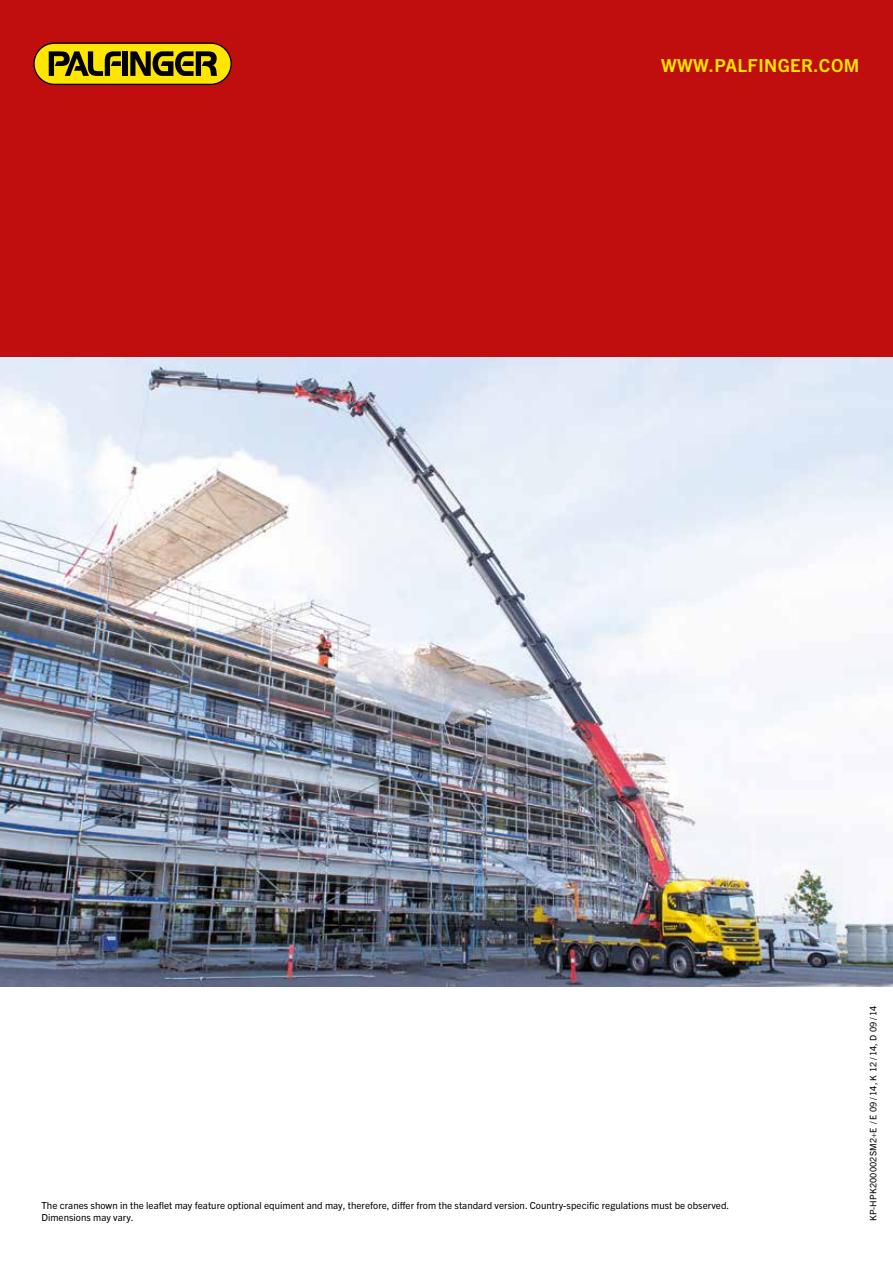
<style>
.page{position:relative;width:893px;height:1263px;background:#fff}
.page>*{position:absolute;margin:0;border:0;box-sizing:border-box;transform-origin:0 0}
.t1{font:700 18px "Trade Gothic Next LT Pro";letter-spacing:.025em;color:#ffe600}
.t2{font:9.75px/11.7px "Trade Gothic Next LT Pro";letter-spacing:.005em;color:#000}
.t3{font:9px "Trade Gothic Next LT Pro";letter-spacing:.02em;color:#000}
</style>
<div class="page">
<div style="left:0;top:0;width:893px;height:357px;background:#c00d0e"></div>
<svg style="left:33px;top:43px;width:199px;height:42px;background:#a48c00"></svg>
<img style="left:0;top:357px;width:893px;height:629px">
<h1 class="t1" style="left:661px;top:53px;width:200px">WWW.PALFINGER.COM</h1>
<p class="t2" style="left:41px;top:1199px;width:689px">The cranes shown in the leaflet may feature optional equiment and may, therefore, differ from the standard version. Country-specific regulations must be observed.<br>Dimensions may vary.</p>
<p class="t3" style="left:867px;top:1221px;width:217px;rotate:-90deg">KP-HPK200002SM2+E / E 09 / 14, K 12 / 14, D 09 / 14</p>
</div>
